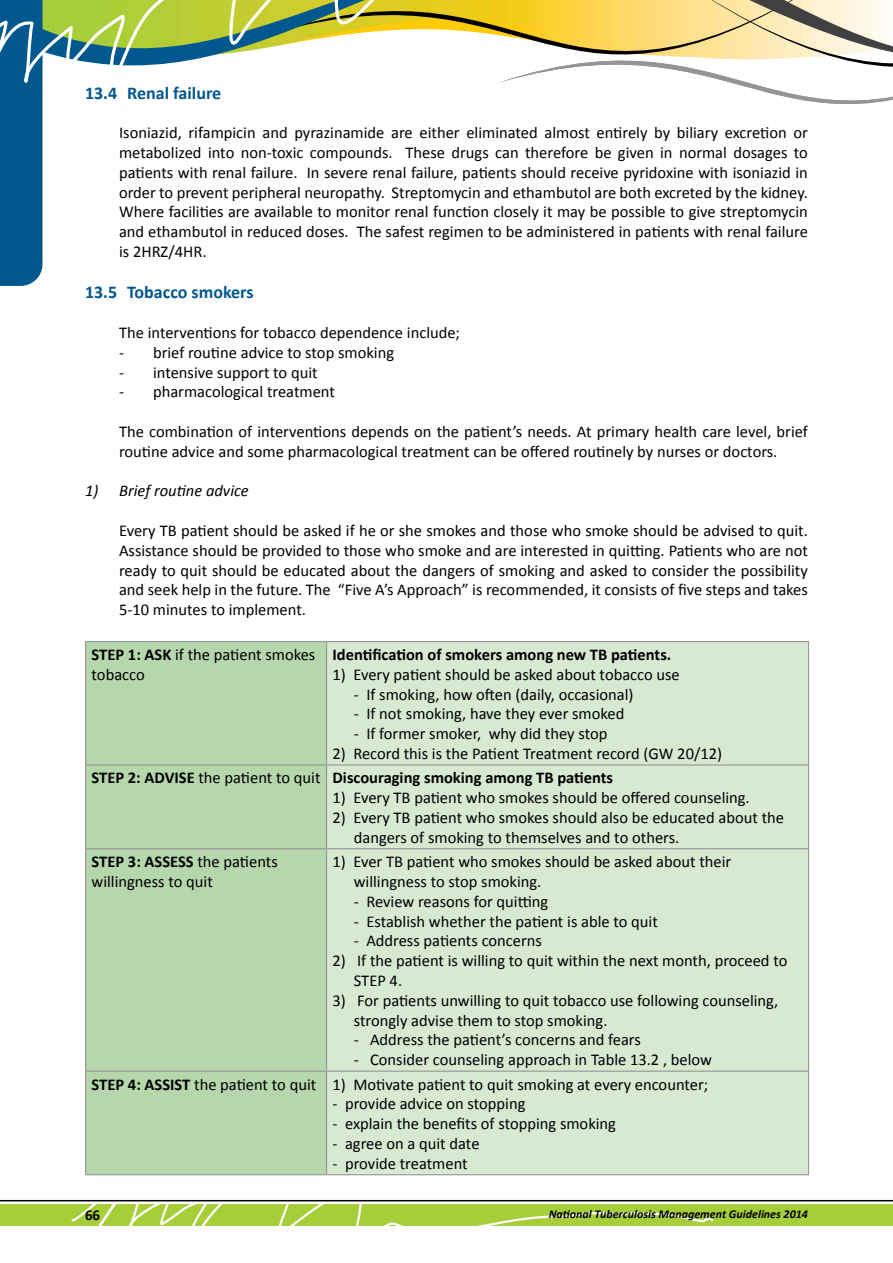
<style>
.page{position:relative;width:893px;height:1263px;background:#fff}
.page>*{position:absolute;margin:0;border:0;box-sizing:border-box;transform-origin:0 0}
.t1{font:700 18px "Calibri";color:#00588e}
.t2{font:16.5px/19.8px "Calibri";color:#000}
.t3{font:700 16.5px "Calibri";color:#000}
.t4{font:italic 16.5px "Calibri";color:#000}
.t5{font:700 15px "Calibri";color:#000}
.t6{font:italic 700 12px "Calibri";color:#000}
.s1{font-weight:700}
</style>
<div class="page">
<div style="left:0;top:1204px;width:893px;height:22px;background:#a6ce39"></div>
<svg style="left:71px;top:1204px;width:643px;height:22px"></svg>
<div style="left:0;top:172px;width:43px;height:114px;background:#00588e"></div>
<div style="left:0;top:132px;width:43px;height:40px;background:#00588e"></div>
<svg style="left:0;top:0;width:498px;height:132px"></svg>
<svg style="left:498px;top:0;width:395px;height:104px"></svg>
<hr style="left:0;top:1200px;width:893px;height:1px;background:#000">
<div style="left:86px;top:642px;width:240px;height:532px;background:#b6d6ac"></div>
<div style="left:327px;top:642px;width:481px;height:532px;background:#d8e9d2"></div>
<hr style="left:85px;top:641px;width:242px;height:1px;background:#939598">
<hr style="left:85px;top:642px;width:1px;height:122px;background:#939598">
<hr style="left:327px;top:641px;width:482px;height:1px;background:#939598">
<hr style="left:326px;top:642px;width:1px;height:122px;background:#939598">
<hr style="left:808px;top:642px;width:1px;height:122px;background:#939598">
<hr style="left:85px;top:764px;width:242px;height:1px;background:#939598">
<hr style="left:85px;top:765px;width:1px;height:83px;background:#939598">
<hr style="left:327px;top:764px;width:482px;height:1px;background:#939598">
<hr style="left:326px;top:765px;width:1px;height:83px;background:#939598">
<hr style="left:808px;top:765px;width:1px;height:83px;background:#939598">
<hr style="left:85px;top:848px;width:242px;height:1px;background:#939598">
<hr style="left:85px;top:849px;width:1px;height:221px;background:#939598">
<hr style="left:327px;top:848px;width:482px;height:1px;background:#939598">
<hr style="left:326px;top:849px;width:1px;height:221px;background:#939598">
<hr style="left:808px;top:849px;width:1px;height:221px;background:#939598">
<hr style="left:85px;top:1070px;width:242px;height:2px;background:#939598">
<hr style="left:85px;top:1072px;width:1px;height:102px;background:#939598">
<hr style="left:327px;top:1070px;width:482px;height:2px;background:#939598">
<hr style="left:326px;top:1072px;width:1px;height:102px;background:#939598">
<hr style="left:808px;top:1072px;width:1px;height:102px;background:#939598">
<hr style="left:85px;top:1174px;width:242px;height:1px;background:#939598">
<hr style="left:327px;top:1174px;width:482px;height:1px;background:#939598">
<p class="t1" style="left:85px;top:81px;width:138px">13.4 Renal failure</p>
<p class="t2" style="left:119px;top:123px;width:690px;text-align:justify">Isoniazid, rifampicin and pyrazinamide are either eliminated almost entirely by biliary excretion or metabolized into non-toxic compounds. These drugs can therefore be given in normal dosages to patients with renal failure. In severe renal failure, patients should receive pyridoxine with isoniazid in order to prevent peripheral neuropathy. Streptomycin and ethambutol are both excreted by the kidney.<br>Where facilities are available to monitor renal function closely it may be possible to give streptomycin and ethambutol in reduced doses. The safest regimen to be administered in patients with renal failure is 2HRZ/4HR.</p>
<p class="t1" style="left:85px;top:281px;width:170px">13.5 Tobacco smokers</p>
<p class="t2" style="left:119px;top:323px;width:342px">The interventions for tobacco dependence include;</p>
<p class="t2" style="left:119px;top:342px;width:277px">- brief routine advice to stop smoking</p>
<p class="t2" style="left:119px;top:362px;width:200px">- intensive support to quit</p>
<p class="t2" style="left:119px;top:382px;width:217px">- pharmacological treatment</p>
<p class="t2" style="left:119px;top:422px;width:690px">The combination of interventions depends on the patient’s needs. At primary health care level, brief routine advice and some pharmacological treatment can be offered routinely by nurses or doctors.</p>
<p class="t4" style="left:85px;top:480px;width:165px">1) Brief routine advice</p>
<p class="t2" style="left:119px;top:521px;width:690px;text-align:justify">Every TB patient should be asked if he or she smokes and those who smoke should be advised to quit.<br>Assistance should be provided to those who smoke and are interested in quitting. Patients who are not ready to quit should be educated about the dangers of smoking and asked to consider the possibility and seek help in the future. The “Five A’s Approach” is recommended, it consists of five steps and takes 5-10 minutes to implement.</p>
<p class="t2" style="left:92px;top:645px;width:225px"><span class="s1">STEP 1: ASK</span> if the patient smokes tobacco</p>
<p class="t3" style="left:333px;top:644px;width:340px">Identification of smokers among new TB patients.</p>
<p class="t2" style="left:333px;top:664px;width:349px">1) Every patient should be asked about tobacco use</p>
<p class="t2" style="left:354px;top:684px;width:281px">- If smoking, how often (daily, occasional)</p>
<p class="t2" style="left:354px;top:704px;width:272px">- If not smoking, have they ever smoked</p>
<p class="t2" style="left:354px;top:724px;width:255px">- If former smoker, why did they stop</p>
<p class="t2" style="left:92px;top:741px;width:632px;line-height:24.3px;text-indent:241px">2) Record this is the Patient Treatment record (GW 20/12)<br><span class="s1">STEP 2: ADVISE</span> the patient to quit <span class="s1">Discouraging smoking among TB patients</span></p>
<p class="t2" style="left:333px;top:788px;width:419px">1) Every TB patient who smokes should be offered counseling.</p>
<p class="t2" style="left:354px;top:808px;width:432px;text-indent:-21px">2) Every TB patient who smokes should also be educated about the dangers of smoking to themselves and to others.</p>
<p class="t2" style="left:92px;top:852px;width:188px"><span class="s1">STEP 3: ASSESS</span> the patients willingness to quit</p>
<p class="t2" style="left:354px;top:852px;width:379px;text-indent:-21px">1) Ever TB patient who smokes should be asked about their willingness to stop smoking.</p>
<p class="t2" style="left:354px;top:891px;width:196px">- Review reasons for quitting</p>
<p class="t2" style="left:354px;top:911px;width:306px">- Establish whether the patient is able to quit</p>
<p class="t2" style="left:354px;top:931px;width:190px">- Address patients concerns</p>
<p class="t2" style="left:354px;top:951px;width:435px;text-indent:-21px">2) If the patient is willing to quit within the next month, proceed to<br>STEP 4.</p>
<p class="t2" style="left:354px;top:990px;width:426px;text-indent:-21px">3) For patients unwilling to quit tobacco use following counseling, strongly advise them to stop smoking.</p>
<p class="t2" style="left:354px;top:1030px;width:289px">- Address the patient’s concerns and fears</p>
<p class="t2" style="left:92px;top:1047px;width:622px;line-height:24.3px;text-align:right">- Consider counseling approach in Table 13.2 , below<br><span class="s1">STEP 4: ASSIST</span> the patient to quit 1) Motivate patient to quit smoking at every encounter;</p>
<p class="t2" style="left:333px;top:1094px;width:194px">- provide advice on stopping</p>
<p class="t2" style="left:333px;top:1114px;width:285px">- explain the benefits of stopping smoking</p>
<p class="t2" style="left:333px;top:1133px;width:148px">- agree on a quit date</p>
<p class="t2" style="left:333px;top:1153px;width:137px">- provide treatment</p>
<p class="t5" style="left:85px;top:1206px;width:17px">66</p>
<p class="t6" style="left:549px;top:1206px;width:261px">National Tuberculosis Management Guidelines 2014</p>
</div>
